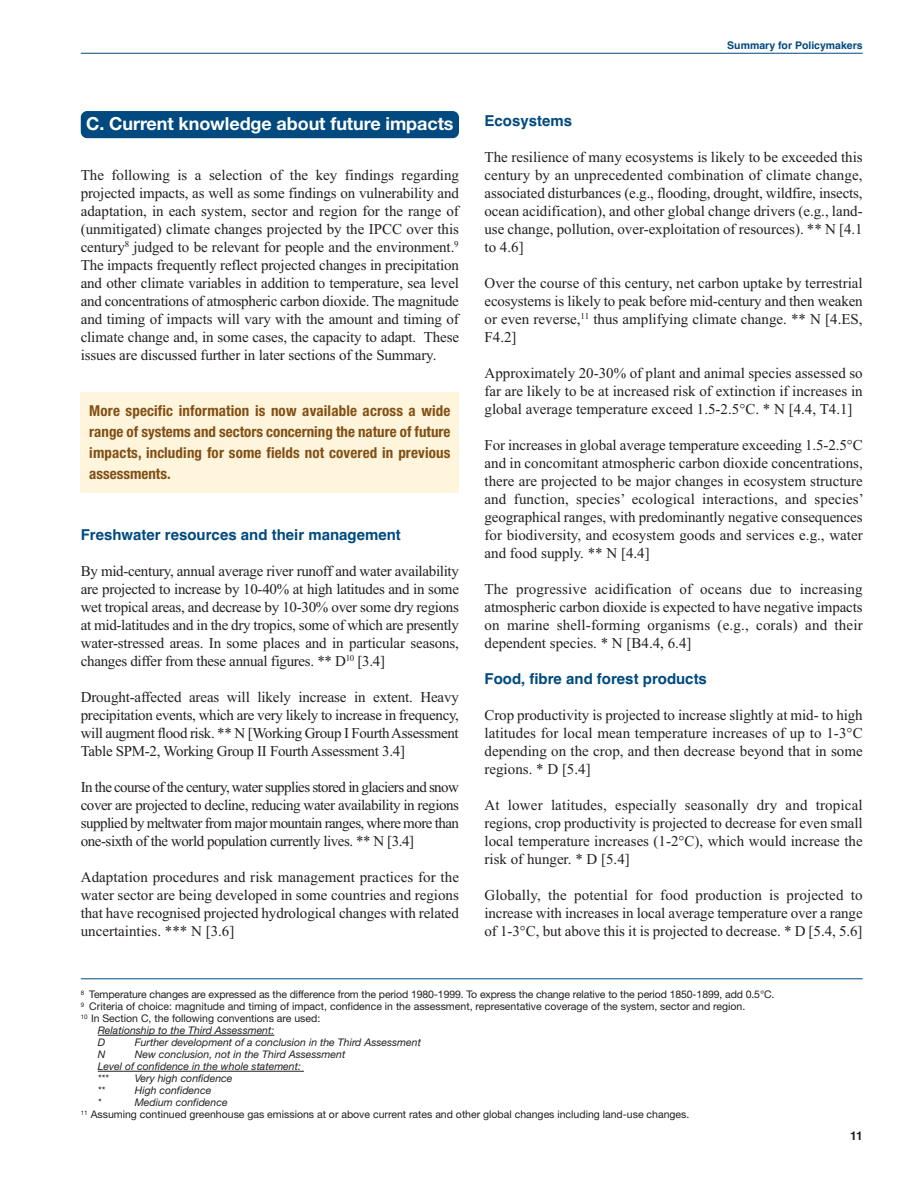
<style>
.page{position:relative;width:918px;height:1188px;background:#fff}
.page>*{position:absolute;margin:0;border:0;box-sizing:border-box;transform-origin:0 0}
.t1{font:700 18px "Helvetica Neue";letter-spacing:-.005em;color:#fff}
.t2{font:15px/18px "Times New Roman";color:#231f20;text-align:justify}
.t3{font:700 condensed 15px/21px "Helvetica Neue";letter-spacing:.01em;color:#814f15;text-align:justify}
.t4{font:700 15px "Helvetica";color:#004a7f}
.t5{font:700 12px "Helvetica";color:#231f20}
.t6{font:10.5px/12px "Helvetica Neue";color:#231f20}
.t7{font:italic 10.5px/12px "Helvetica Neue";color:#231f20}
.t8{font:700 10.5px "Helvetica";color:#004a7f}
.s1{font-style:italic}
</style>
<div class="page">
<div style="left:81px;top:111px;width:378px;height:27px;background:#004a7f;border-radius:6px"></div>
<hr style="left:81px;top:53px;width:782px;height:1px;background:#004a7f">
<hr style="left:98px;top:1035px;width:176px;height:1px;background:#231f20">
<hr style="left:98px;top:1071px;width:206px;height:1px;background:#231f20">
<hr style="left:81px;top:978px;width:782px;height:1px;background:#004a7f">
<div style="left:81px;top:392px;width:378px;height:100px;background:#fef5dc"></div>
<p class="t8" style="left:727px;top:39px;width:137px">Summary for Policymakers</p>
<p class="t1" style="left:86px;top:112px;width:369px">C. Current knowledge about future impacts</p>
<p class="t2" style="left:81px;top:166px;width:380px">The following is a selection of the key findings regarding projected impacts, as well as some findings on vulnerability and adaptation, in each system, sector and region for the range of (unmitigated) climate changes projected by the IPCC over this century<sup>8</sup> judged to be relevant for people and the environment.<sup>9<br></sup>The impacts frequently reflect projected changes in precipitation and other climate variables in addition to temperature, sea level and concentrations of atmospheric carbon dioxide. The magnitude and timing of impacts will vary with the amount and timing of climate change and, in some cases, the capacity to adapt. These issues are discussed further in later sections of the Summary.</p>
<p class="t3" style="left:89px;top:399px;width:363px">More specific information is now available across a wide range of systems and sectors concerning the nature of future impacts, including for some fields not covered in previous assessments.</p>
<p class="t4" style="left:81px;top:526px;width:322px">Freshwater resources and their management</p>
<p class="t2" style="left:81px;top:562px;width:380px">By mid-century, annual average river runoff and water availability are projected to increase by 10-40% at high latitudes and in some wet tropical areas, and decrease by 10-30% over some dry regions at mid-latitudes and in the dry tropics, some of which are presently water-stressed areas. In some places and in particular seasons, changes differ from these annual figures. ** D<sup>10</sup> [3.4]</p>
<p class="t2" style="left:81px;top:688px;width:380px">Drought-affected areas will likely increase in extent. Heavy precipitation events, which are very likely to increase in frequency, will augment flood risk. ** N [Working Group I FourthAssessment Table SPM-2, Working Group II Fourth Assessment 3.4]</p>
<p class="t2" style="left:81px;top:778px;width:380px">In the course of the century, water supplies stored in glaciers and snow cover are projected to decline, reducing water availability in regions supplied by meltwater from major mountain ranges, where more than one-sixth of the world population currently lives. ** N [3.4]</p>
<p class="t2" style="left:81px;top:868px;width:380px">Adaptation procedures and risk management practices for the water sector are being developed in some countries and regions that have recognised projected hydrological changes with related uncertainties. *** N [3.6]</p>
<p class="t4" style="left:485px;top:112px;width:89px">Ecosystems</p>
<p class="t2" style="left:485px;top:148px;width:380px">The resilience of many ecosystems is likely to be exceeded this century by an unprecedented combination of climate change, associated disturbances (e.g., flooding, drought, wildfire, insects, ocean acidification), and other global change drivers (e.g., land&shy;use change, pollution, over-exploitation of resources). ** N [4.1 to 4.6]</p>
<p class="t2" style="left:485px;top:274px;width:380px">Over the course of this century, net carbon uptake by terrestrial ecosystems is likely to peak before mid-century and then weaken or even reverse,<sup>11</sup> thus amplifying climate change. ** N [4.ES, F4.2]</p>
<p class="t2" style="left:485px;top:364px;width:380px">Approximately 20-30% of plant and animal species assessed so far are likely to be at increased risk of extinction if increases in global average temperature exceed 1.5-2.5°C. * N [4.4, T4.1]</p>
<p class="t2" style="left:485px;top:436px;width:381px">For increases in global average temperature exceeding 1.5-2.5°C and in concomitant atmospheric carbon dioxide concentrations, there are projected to be major changes in ecosystem structure and function, species’ ecological interactions, and species’ geographical ranges, with predominantly negative consequences for biodiversity, and ecosystem goods and services e.g., water and food supply. ** N [4.4]</p>
<p class="t2" style="left:485px;top:580px;width:380px">The progressive acidification of oceans due to increasing atmospheric carbon dioxide is expected to have negative impacts on marine shell-forming organisms (e.g., corals) and their dependent species. * N [B4.4, 6.4]</p>
<p class="t4" style="left:485px;top:670px;width:224px">Food, fibre and forest products</p>
<p class="t2" style="left:485px;top:706px;width:380px">Crop productivity is projected to increase slightly at mid- to high latitudes for local mean temperature increases of up to 1-3°C depending on the crop, and then decrease beyond that in some regions. * D [5.4]</p>
<p class="t2" style="left:485px;top:796px;width:380px">At lower latitudes, especially seasonally dry and tropical regions, crop productivity is projected to decrease for even small local temperature increases (1-2°C), which would increase the risk of hunger. * D [5.4]</p>
<p class="t2" style="left:485px;top:886px;width:380px">Globally, the potential for food production is projected to increase with increases in local average temperature over a range of 1-3°C, but above this it is projected to decrease. * D [5.4, 5.6]</p>
<p class="t6" style="left:81px;top:988px;width:695px"><sup>8</sup> Temperature changes are expressed as the difference from the period 1980-1999. To express the change relative to the period 1850-1899, add 0.5°C.</p>
<p class="t6" style="left:81px;top:1000px;width:666px"><sup>9</sup> Criteria of choice: magnitude and timing of impact, confidence in the assessment, representative coverage of the system, sector and region.</p>
<p class="t6" style="left:81px;top:1012px;width:241px"><sup>10</sup> In Section C, the following conventions are used:</p>
<p class="t7" style="left:98px;top:1024px;width:178px">Relationship to the Third Assessment:</p>
<p class="t7" style="left:98px;top:1036px;width:9px">D</p>
<p class="t7" style="left:135px;top:1036px;width:288px">Further development of a conclusion in the Third Assessment</p>
<p class="t7" style="left:98px;top:1048px;width:9px">N</p>
<p class="t7" style="left:98px;top:1048px;width:249px;text-indent:37px">New conclusion, not in the Third Assessment<br>Level of confidence in the whole statement:<br>***</p>
<p class="t7" style="left:135px;top:1072px;width:99px">Very high confidence</p>
<p class="t7" style="left:98px;top:1084px;width:9px">**</p>
<p class="t7" style="left:135px;top:1084px;width:78px">High confidence</p>
<p class="t7" style="left:98px;top:1096px;width:5px">*</p>
<p class="t6" style="left:81px;top:1096px;width:610px;text-indent:54px"><span class="s1">Medium confidence<br></span><sup>11</sup> Assuming continued greenhouse gas emissions at or above current rates and other global changes including land-use changes.</p>
<p class="t5" style="left:850px;top:1129px;width:14px">11</p>
</div>
